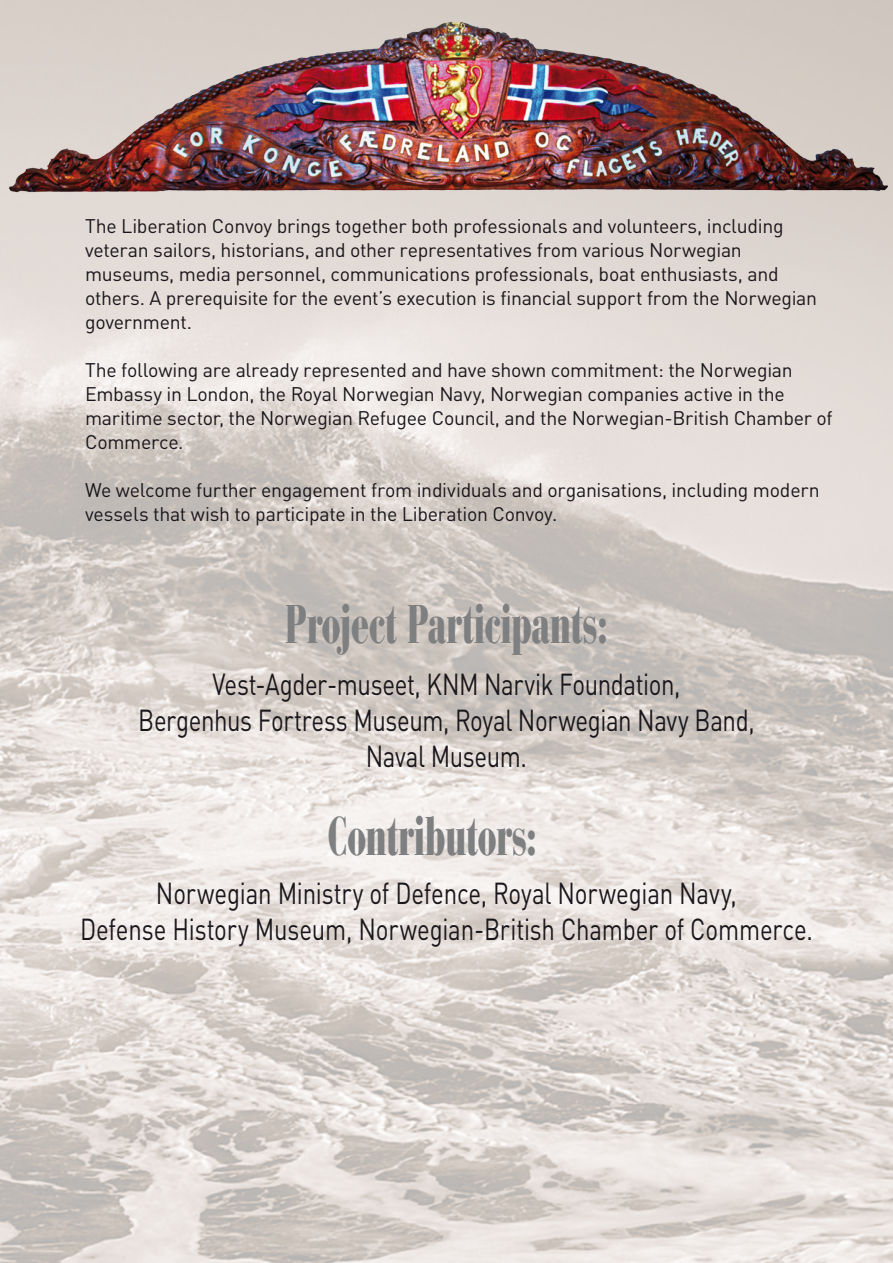
<style>
.page{position:relative;width:893px;height:1263px;background:#fff}
.page>*{position:absolute;margin:0;border:0;box-sizing:border-box;transform-origin:0 0}
.t1{font:900 condensed 54px "Bauer Bodoni";letter-spacing:.005em;color:#7e7f81;scale:.72 1}
.Brødtekst{font:30px/36px "DIN";letter-spacing:-.01em;color:#1a171c;text-align:center;scale:.8 1}
.Brødtekst-2{font:19.5px/24px "DIN";letter-spacing:-.015em;color:#1a171c}
</style>
<div class="page">
<img style="left:0;top:0;width:893px;height:1263px">
<img style="left:0;top:14px;width:893px;height:182px">
<p class="Brødtekst-2" style="left:85px;top:213px;width:734px">The Liberation Convoy brings together both professionals and volunteers, including veteran sailors, historians, and other representatives from various Norwegian museums, media personnel, communications professionals, boat enthusiasts, and others. A prerequisite for the event’s execution is financial support from the Norwegian government.</p>
<p class="Brødtekst-2" style="left:85px;top:357px;width:749px">The following are already represented and have shown commitment: the Norwegian Embassy in London, the Royal Norwegian Navy, Norwegian companies active in the maritime sector, the Norwegian Refugee Council, and the Norwegian-British Chamber of Commerce.</p>
<p class="Brødtekst-2" style="left:85px;top:477px;width:736px">We welcome further engagement from individuals and organisations, including modern vessels that wish to participate in the Liberation Convoy.</p>
<p class="t1" style="left:285px;top:592px;width:449px">Project Participants:</p>
<p class="Brødtekst" style="left:212px;top:666px;width:587px">Vest-Agder-museet, KNM Narvik Foundation,</p>
<p class="Brødtekst" style="left:138px;top:702px;width:772px">Bergenhus Fortress Museum, Royal Norwegian Navy Band,</p>
<p class="Brødtekst" style="left:366px;top:738px;width:203px">Naval Museum.</p>
<p class="t1" style="left:328px;top:805px;width:292px">Contributors:</p>
<p class="Brødtekst" style="left:80px;top:874px;width:917px">Norwegian Ministry of Defence, Royal Norwegian Navy,<br>Defense History Museum, Norwegian-British Chamber of Commerce.</p>
</div>
